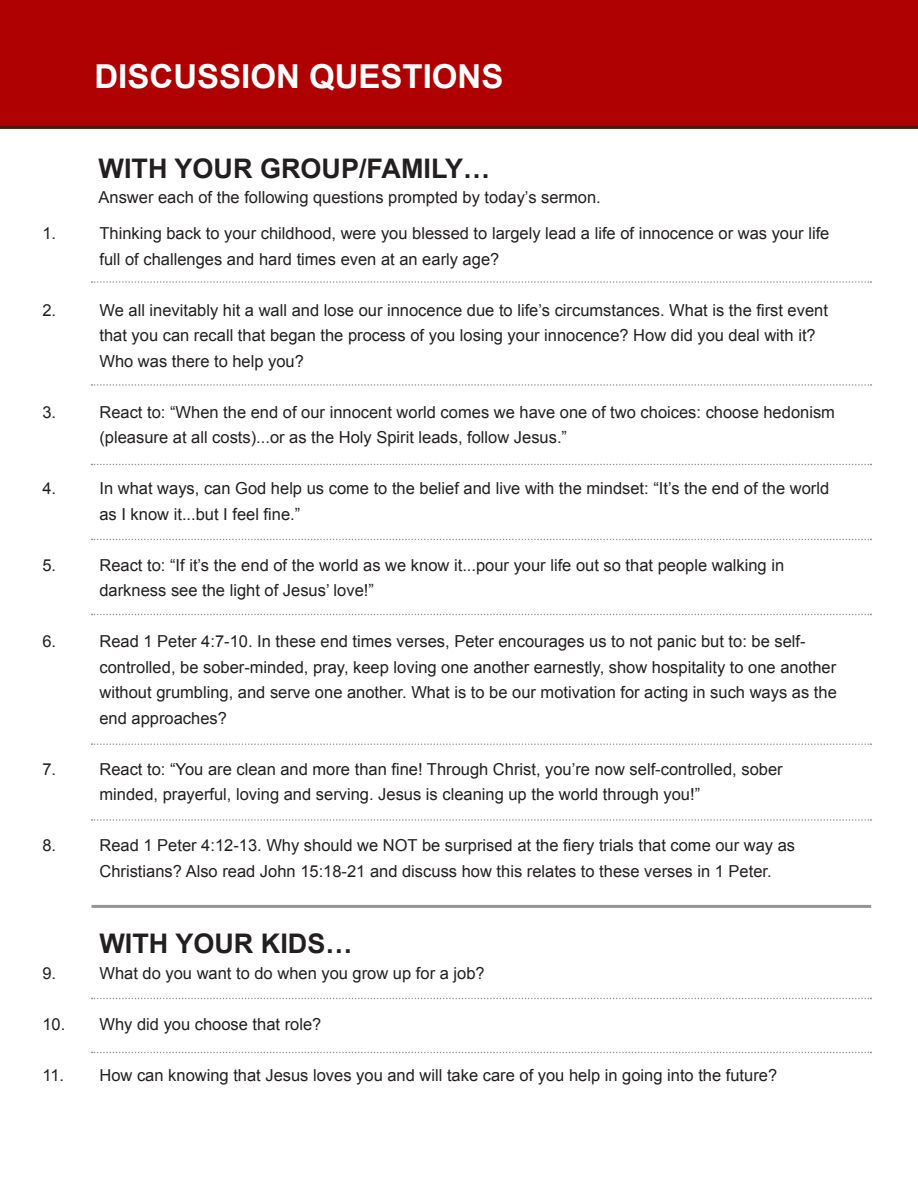
<style>
.page{position:relative;width:918px;height:1188px;background:#fff}
.page>*{position:absolute;margin:0;border:0;box-sizing:border-box;transform-origin:0 0}
.t1{font:700 33px "Arial";color:#fff}
.t2{font:700 27px "Arial";color:#231f20}
.t3{font:16.5px/25.5px "Arial";color:#231f20}
</style>
<div class="page">
<div style="left:0;top:0;width:918px;height:127px;background:#af0102"></div>
<svg style="left:91px;top:384px;width:780px;height:2px"></svg>
<svg style="left:91px;top:464px;width:780px;height:1px"></svg>
<svg style="left:91px;top:539px;width:780px;height:1px"></svg>
<svg style="left:91px;top:614px;width:780px;height:1px"></svg>
<svg style="left:91px;top:743px;width:780px;height:2px"></svg>
<svg style="left:91px;top:819px;width:780px;height:2px"></svg>
<svg style="left:91px;top:998px;width:780px;height:1px"></svg>
<svg style="left:91px;top:1052px;width:780px;height:1px"></svg>
<svg style="left:91px;top:281px;width:780px;height:2px"></svg>
<hr style="left:0;top:126px;width:918px;height:3px;background:#3f1f12">
<hr style="left:92px;top:905px;width:779px;height:3px;background:#939598">
<p class="t1" style="left:94px;top:54px;width:410px">DISCUSSION QUESTIONS</p>
<p class="t2" style="left:99px;top:151px;width:393px">WITH YOUR GROUP/FAMILY…</p>
<p class="t3" style="left:99px;top:185px;width:504px">Answer each of the following questions prompted by today’s sermon.</p>
<p class="t3" style="left:42px;top:221px;width:15px">1.</p>
<p class="t3" style="left:99px;top:221px;width:732px">Thinking back to your childhood, were you blessed to largely lead a life of innocence or was your life full of challenges and hard times even at an early age?</p>
<p class="t3" style="left:42px;top:298px;width:15px">2.</p>
<p class="t3" style="left:99px;top:298px;width:730px">We all inevitably hit a wall and lose our innocence due to life’s circumstances. What is the first event that you can recall that began the process of you losing your innocence? How did you deal with it?<br>Who was there to help you?</p>
<p class="t3" style="left:42px;top:400px;width:15px">3.</p>
<p class="t3" style="left:99px;top:400px;width:737px">React to: “When the end of our innocent world comes we have one of two choices: choose hedonism (pleasure at all costs)...or as the Holy Spirit leads, follow Jesus.”</p>
<p class="t3" style="left:42px;top:476px;width:15px">4.</p>
<p class="t3" style="left:99px;top:476px;width:731px">In what ways, can God help us come to the belief and live with the mindset: “It’s the end of the world as I know it...but I feel fine.”</p>
<p class="t3" style="left:42px;top:553px;width:15px">5.</p>
<p class="t3" style="left:99px;top:553px;width:686px">React to: “If it’s the end of the world as we know it...pour your life out so that people walking in darkness see the light of Jesus’ love!”</p>
<p class="t3" style="left:42px;top:629px;width:15px">6.</p>
<p class="t3" style="left:99px;top:629px;width:739px">Read 1 Peter 4:7-10. In these end times verses, Peter encourages us to not panic but to: be self&shy;controlled, be sober-minded, pray, keep loving one another earnestly, show hospitality to one another without grumbling, and serve one another. What is to be our motivation for acting in such ways as the end approaches?</p>
<p class="t3" style="left:42px;top:757px;width:15px">7.</p>
<p class="t3" style="left:99px;top:757px;width:685px">React to: “You are clean and more than fine! Through Christ, you’re now self-controlled, sober minded, prayerful, loving and serving. Jesus is cleaning up the world through you!”</p>
<p class="t3" style="left:42px;top:833px;width:15px">8.</p>
<p class="t3" style="left:99px;top:833px;width:697px">Read 1 Peter 4:12-13. Why should we NOT be surprised at the fiery trials that come our way as<br>Christians? Also read John 15:18-21 and discuss how this relates to these verses in 1 Peter.</p>
<p class="t2" style="left:99px;top:926px;width:255px">WITH YOUR KIDS…</p>
<p class="t3" style="left:42px;top:961px;width:15px">9.</p>
<p class="t3" style="left:99px;top:961px;width:387px">What do you want to do when you grow up for a job?</p>
<p class="t3" style="left:42px;top:1012px;width:280px">10. Why did you choose that role?</p>
<p class="t3" style="left:42px;top:1063px;width:736px">11. How can knowing that Jesus loves you and will take care of you help in going into the future?</p>
</div>
